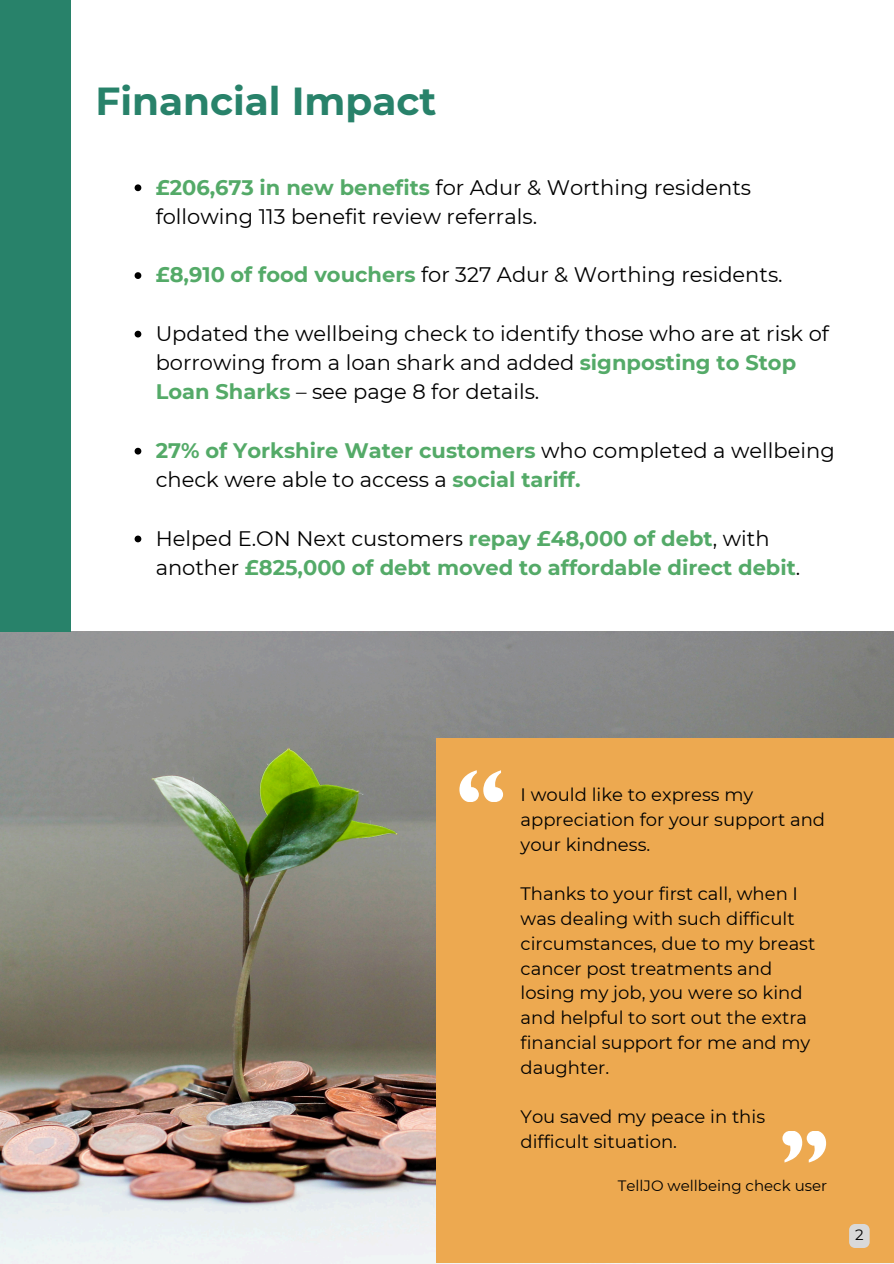
<style>
.page{position:relative;width:894px;height:1264px;background:#fff}
.page>*{position:absolute;margin:0;border:0;box-sizing:border-box;transform-origin:0 0}
.t1{font:700 39px "Montserrat";color:#28826a}
.t2{font:21px/29.2px "Montserrat";color:#000}
.t3{font:700 21px/29.2px "Montserrat";color:#54aa68}
.t4{font:18px/24.8px "Montserrat";color:#000}
.t5{font:15px "Montserrat";color:#000}
.s1{font-weight:700;color:#54aa68}
.s2{font-weight:400;color:#000}
</style>
<div class="page">
<img style="left:0;top:631px;width:892px;height:632px">
<div style="left:0;top:0;width:71px;height:631px;background:#28826a"></div>
<div style="left:436px;top:738px;width:457px;height:524px;background:#eda950"></div>
<svg style="left:459px;top:770px;width:44px;height:31px"></svg>
<svg style="left:782px;top:1131px;width:43px;height:31px"></svg>
<svg style="left:134px;top:184px;width:7px;height:7px"></svg>
<svg style="left:134px;top:272px;width:7px;height:7px"></svg>
<svg style="left:134px;top:331px;width:7px;height:6px"></svg>
<svg style="left:134px;top:448px;width:7px;height:6px"></svg>
<svg style="left:134px;top:535px;width:7px;height:7px"></svg>
<svg style="left:849px;top:1224px;width:20px;height:23px"></svg>
<p class="t1" style="left:95px;top:77px;width:342px">Financial Impact</p>
<p class="t2" style="left:156px;top:172px;width:596px"><span class="s1">£206,673 in new benefits</span> for Adur &amp; Worthing residents following 113 benefit review referrals.</p>
<p class="t2" style="left:156px;top:260px;width:628px"><span class="s1">£8,910 of food vouchers</span> for 327 Adur &amp; Worthing residents.</p>
<h3 class="t2" style="left:156px;top:319px;width:674px">Updated the wellbeing check to identify those who are at risk of borrowing from a loan shark and added <span class="s1">signposting to Stop<br>Loan Sharks</span> – see page 8 for details.</h3>
<h3 class="t2" style="left:156px;top:436px;width:680px"><span class="s1">27% of Yorkshire Water customers</span> who completed a wellbeing check were able to access a <span class="s1">social tariff.</span></h3>
<h3 class="t3" style="left:156px;top:523px;width:646px"><span class="s2">Helped E.ON Next customers</span> repay £48,000 of debt<span class="s2">, with another</span> £825,000 of debt moved to affordable direct debit<span class="s2">.</span></h3>
<p class="t4" style="left:520px;top:782px;width:306px">I would like to express my appreciation for your support and your kindness.</p>
<p class="t4" style="left:520px;top:881px;width:296px">Thanks to your first call, when I was dealing with such difficult circumstances, due to my breast cancer post treatments and losing my job, you were so kind and helpful to sort out the extra financial support for me and my daughter.</p>
<p class="t4" style="left:520px;top:1104px;width:246px">You saved my peace in this difficult situation.</p>
<p class="t5" style="left:617px;top:1176px;width:211px">TellJO wellbeing check user</p>
<p class="t5" style="left:854px;top:1225px;width:10px">2</p>
</div>
